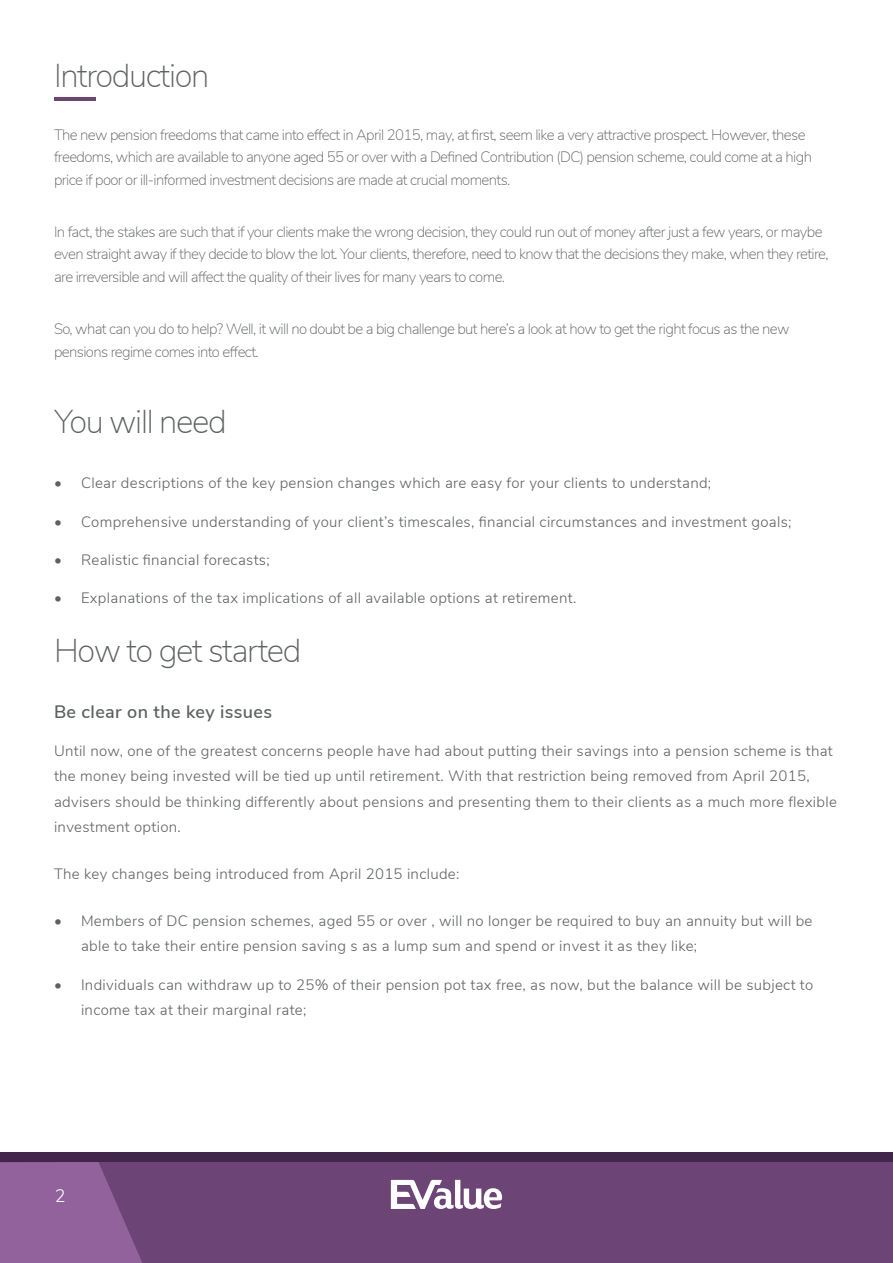
<style>
.page{position:relative;width:893px;height:1263px;background:#fff}
.page>*{position:absolute;margin:0;border:0;box-sizing:border-box;transform-origin:0 0}
.t1{font:200 33px "Nunito Sans";letter-spacing:-.04em;color:#5d6161}
.t2{font:600 18px "Nunito Sans";letter-spacing:.02em;color:#5d6161}
.t3{font:300 18px "Nunito Sans";color:#fff}
.t4{font:300 15px/25.5px "Nunito Sans";letter-spacing:.02em;color:#5d6161}
.t5{font:200 15px/22.5px "Nunito Sans";letter-spacing:-.04em;color:#5d6161}
</style>
<div class="page">
<div style="left:0;top:1152px;width:893px;height:45px;background:#43244b"></div>
<div style="left:0;top:1162px;width:893px;height:101px;background:#6d4476"></div>
<svg style="left:0;top:1162px;width:142px;height:101px"></svg>
<svg style="left:391px;top:1180px;width:111px;height:29px"></svg>
<hr style="left:54px;top:98px;width:42px;height:3px;background:#6d4476">
<p class="t1" style="left:54px;top:52px;width:157px">Introduction</p>
<p class="t5" style="left:54px;top:123px;width:759px">The new pension freedoms that came into effect in April 2015, may, at first, seem like a very attractive prospect. However, these freedoms, which are available to anyone aged 55 or over with a Defined Contribution (DC) pension scheme, could come at a high price if poor or ill-informed investment decisions are made at crucial moments.</p>
<p class="t5" style="left:54px;top:220px;width:776px">In fact, the stakes are such that if your clients make the wrong decision, they could run out of money after just a few years, or maybe even straight away if they decide to blow the lot. Your clients, therefore, need to know that the decisions they make, when they retire, are irreversible and will affect the quality of their lives for many years to come.</p>
<p class="t5" style="left:54px;top:317px;width:737px">So, what can you do to help? Well, it will no doubt be a big challenge but here’s a look at how to get the right focus as the new pensions regime comes into effect.</p>
<p class="t1" style="left:54px;top:397px;width:174px">You will need</p>
<p class="t4" style="left:54px;top:469px;width:659px">• Clear descriptions of the key pension changes which are easy for your clients to understand;</p>
<p class="t4" style="left:54px;top:508px;width:739px">• Comprehensive understanding of your client’s timescales, financial circumstances and investment goals;</p>
<p class="t4" style="left:54px;top:546px;width:217px">• Realistic financial forecasts;</p>
<p class="t4" style="left:54px;top:584px;width:524px">• Explanations of the tax implications of all available options at retirement.</p>
<p class="t1" style="left:54px;top:627px;width:249px">How to get started</p>
<p class="t2" style="left:54px;top:698px;width:220px">Be clear on the key issues</p>
<p class="t4" style="left:54px;top:737px;width:784px">Until now, one of the greatest concerns people have had about putting their savings into a pension scheme is that the money being invested will be tied up until retirement. With that restriction being removed from April 2015, advisers should be thinking differently about pensions and presenting them to their clients as a much more flexible investment option.</p>
<p class="t4" style="left:54px;top:860px;width:407px">The key changes being introduced from April 2015 include:</p>
<p class="t4" style="left:81px;top:907px;width:733px;text-indent:-27px">• Members of DC pension schemes, aged 55 or over , will no longer be required to buy an annuity but will be able to take their entire pension saving s as a lump sum and spend or invest it as they like;</p>
<p class="t4" style="left:81px;top:971px;width:734px;text-indent:-27px">• Individuals can withdraw up to 25% of their pension pot tax free, as now, but the balance will be subject to income tax at their marginal rate;</p>
<p class="t3" style="left:55px;top:1183px;width:12px">2</p>
</div>
